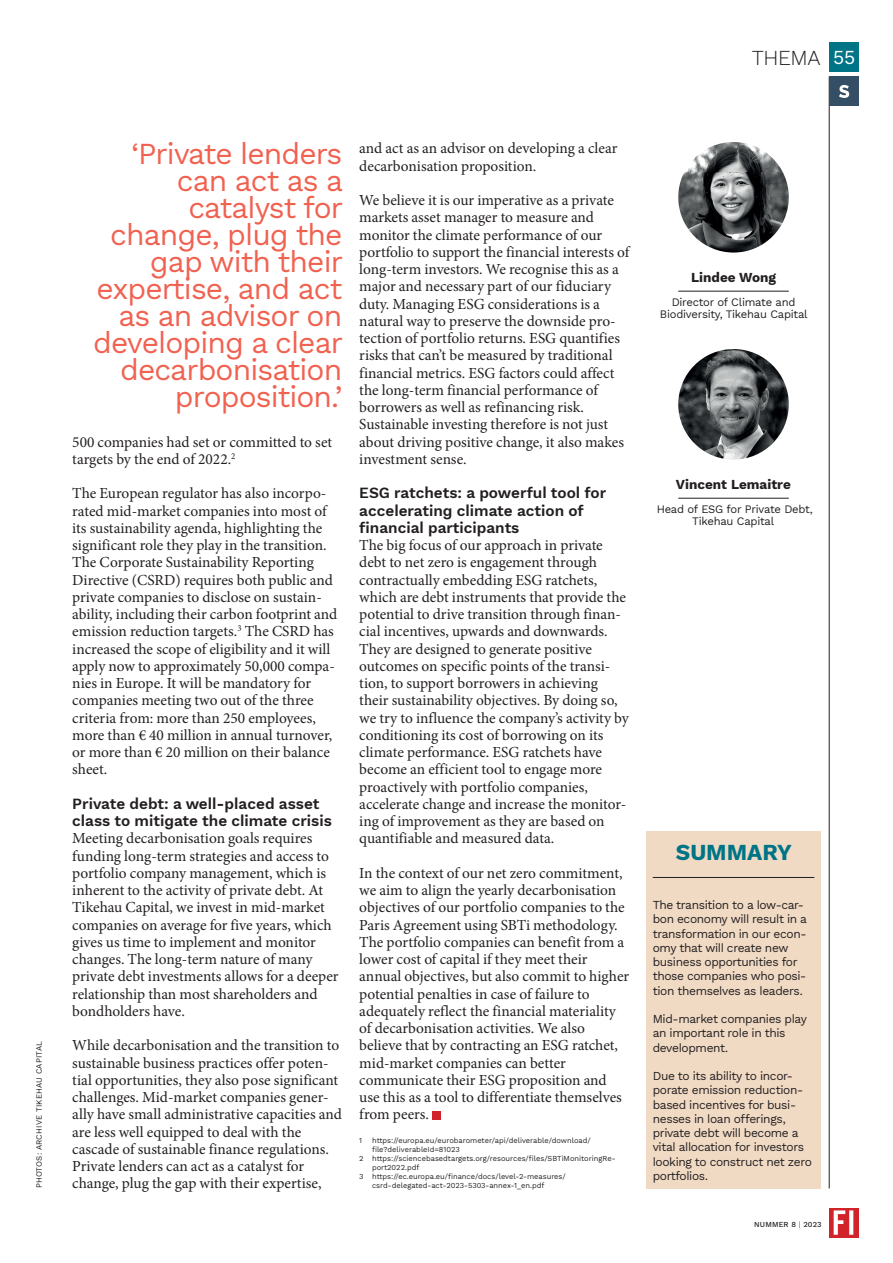
<style>
.page{position:relative;width:893px;height:1263px;background:#fff}
.page>*{position:absolute;margin:0;border:0;box-sizing:border-box;transform-origin:0 0}
.t1{font:30px/27px "Work Sans";letter-spacing:-.03em;color:#f16150;text-align:right}
.t2{font:700 22.5px "Work Sans";color:#007487}
.t3{font:300 21px "Work Sans";letter-spacing:-.015em;color:#231f20}
.t4{font:15.3px/17.2px "Minion Pro";color:#231f20}
.t5{font:600 15.3px/17.2px "Work Sans";color:#231f20}
.t6{font:700 13.5px "Work Sans";color:#231f20}
.t7{font:12px/14.2px "Work Sans";letter-spacing:-.03em;color:#231f20}
.t8{font:11.25px/12px "Work Sans";letter-spacing:-.02em;color:#231f20;text-align:center}
.t9{font:7.95px "Work Sans";letter-spacing:.02em;color:#231f20}
.t10{font:7.5px "Work Sans";color:#231f20}
.t11{font:500 7.5px "Work Sans";letter-spacing:.02em;color:#231f20}
.s1{font-weight:400;font-size:19.5px;color:#fff}
.s2{font-weight:400;color:#d1232a}
</style>
<div class="page">
<svg style="left:829px;top:1208px;width:30px;height:29px"></svg>
<svg style="left:834px;top:1210px;width:19px;height:25px"></svg>
<div style="left:432px;top:1111px;width:9px;height:8px;background:#d1232a"></div>
<div style="left:829px;top:43px;width:30px;height:29px;background:#007487"></div>
<hr style="left:829px;top:77px;width:1px;height:1111px;background:#231f20">
<div style="left:829px;top:77px;width:30px;height:29px;background:#344f65"></div>
<svg style="left:839px;top:85px;width:10px;height:13px"></svg>
<img style="left:678px;top:142px;width:111px;height:111px;border-radius:55px">
<img style="left:678px;top:349px;width:111px;height:111px;border-radius:55px">
<hr style="left:678px;top:291px;width:111px;height:1px;background:#231f20">
<hr style="left:678px;top:498px;width:111px;height:1px;background:#231f20">
<div style="left:646px;top:831px;width:175px;height:357px;background:#f0dac4"></div>
<hr style="left:653px;top:877px;width:161px;height:1px;background:#231f20">
<h3 class="t3" style="left:752px;top:42px;width:105px">THEMA <span class="s1">55</span></h3>
<p class="t9" style="left:33px;top:1188px;width:149px;rotate:-90deg">PHOTOS: ARCHIVE TIKEHAU CAPITAL</p>
<h1 class="t1" style="left:93px;top:139px;width:251px">‘Private lenders can act as a catalyst for change, plug the gap with their expertise, and act as an advisor on developing a clear decarbonisation proposition.’</h1>
<p class="t4" style="left:72px;top:433px;width:261px">500 companies had set or committed to set targets by the end of 2022.<sup>2</sup></p>
<p class="t4" style="left:72px;top:485px;width:267px">The European regulator has also incorpo&shy;rated mid-market companies into most of its sustainability agenda, highlighting the significant role they play in the transition.<br>The Corporate Sustainability Reporting Directive (CSRD) requires both public and private companies to disclose on sustain&shy;ability, including their carbon footprint and emission reduction targets.<sup>3</sup> The CSRD has increased the scope of eligibility and it will apply now to approximately 50,000 compa&shy;nies in Europe. It will be mandatory for companies meeting two out of the three criteria from: more than 250 employees, more than € 40 million in annual turnover, or more than € 20 million on their balance sheet.</p>
<p class="t5" style="left:72px;top:794px;width:261px">Private debt: a well-placed asset class to mitigate the climate crisis</p>
<p class="t4" style="left:72px;top:830px;width:268px">Meeting decarbonisation goals requires funding long-term strategies and access to portfolio company management, which is inherent to the activity of private debt. At Tikehau Capital, we invest in mid-market companies on average for five years, which gives us time to implement and monitor changes. The long-term nature of many private debt investments allows for a deeper relationship than most shareholders and bondholders have.</p>
<p class="t4" style="left:72px;top:1037px;width:271px">While decarbonisation and the transition to sustainable business practices offer poten&shy;tial opportunities, they also pose significant challenges. Mid-market companies gener&shy;ally have small administrative capacities and are less well equipped to deal with the cascade of sustainable finance regulations.<br>Private lenders can act as a catalyst for</p>
<p class="t4" style="left:72px;top:1175px;width:251px">change, plug the gap with their expertise,</p>
<p class="t4" style="left:359px;top:140px;width:260px">and act as an advisor on developing a clear decarbonisation proposition.</p>
<p class="t4" style="left:359px;top:192px;width:271px">We believe it is our imperative as a private markets asset manager to measure and monitor the climate performance of our portfolio to support the financial interests of long-term investors. We recognise this as a major and necessary part of our fiduciary duty. Managing ESG considerations is a natural way to preserve the downside pro&shy;tection of portfolio returns. ESG quantifies risks that can’t be measured by traditional financial metrics. ESG factors could affect the long-term financial performance of borrowers as well as refinancing risk.<br>Sustainable investing therefore is not just about driving positive change, it also makes investment sense.</p>
<p class="t5" style="left:359px;top:484px;width:248px">ESG ratchets: a powerful tool for accelerating climate action of financial participants</p>
<p class="t4" style="left:359px;top:537px;width:271px">The big focus of our approach in private debt to net zero is engagement through contractually embedding ESG ratchets, which are debt instruments that provide the potential to drive transition through finan&shy;cial incentives, upwards and downwards.<br>They are designed to generate positive outcomes on specific points of the transi&shy;tion, to support borrowers in achieving their sustainability objectives. By doing so, we try to influence the company’s activity by conditioning its cost of borrowing on its climate performance. ESG ratchets have become an efficient tool to engage more proactively with portfolio companies, accelerate change and increase the monitor&shy;ing of improvement as they are based on quantifiable and measured data.</p>
<p class="t4" style="left:359px;top:864px;width:271px">In the context of our net zero commitment, we aim to align the yearly decarbonisation objectives of our portfolio companies to the Paris Agreement using SBTi methodology.<br>The portfolio companies can benefit from a lower cost of capital if they meet their annual objectives, but also commit to higher potential penalties in case of failure to adequately reflect the financial materiality of decarbonisation activities. We also believe that by contracting an ESG ratchet, mid-market companies can better communicate their ESG proposition and use this as a tool to differentiate themselves from peers.</p>
<p class="t10" style="left:359px;top:1135px;width:4px">1</p>
<p class="t10" style="left:372px;top:1135px;width:220px">https://europa.eu/eurobarometer/api/deliverable/download/</p>
<p class="t10" style="left:372px;top:1144px;width:89px">file?deliverableId=81023</p>
<p class="t10" style="left:359px;top:1153px;width:258px">2 https://sciencebasedtargets.org/resources/files/SBTiMonitoringRe-</p>
<p class="t10" style="left:372px;top:1162px;width:49px">port2022.pdf</p>
<p class="t10" style="left:359px;top:1171px;width:208px">3 https://ec.europa.eu/finance/docs/level-2-measures/</p>
<p class="t10" style="left:372px;top:1180px;width:174px">csrd-delegated-act-2023-5303-annex-1_en.pdf</p>
<p class="t6" style="left:691px;top:267px;width:86px">Lindee Wong</p>
<p class="t8" style="left:660px;top:295px;width:149px">Director of Climate and<br>Biodiversity, Tikehau Capital</p>
<p class="t6" style="left:676px;top:474px;width:116px">Vincent Lemaitre</p>
<p class="t8" style="left:657px;top:502px;width:158px">Head of ESG for Private Debt,<br>Tikehau Capital</p>
<h2 class="t2" style="left:676px;top:836px;width:118px">SUMMARY</h2>
<p class="t7" style="left:653px;top:897px;width:156px">The transition to a low-car&shy;bon economy will result in a transformation in our econ&shy;omy that will create new business opportunities for those companies who posi&shy;tion themselves as leaders.</p>
<p class="t7" style="left:653px;top:1011px;width:156px">Mid-market companies play an important role in this development.</p>
<p class="t7" style="left:653px;top:1068px;width:161px">Due to its ability to incor&shy;porate emission reduction&shy;based incentives for busi&shy;nesses in loan offerings, private debt will become a vital allocation for investors looking to construct net zero portfolios.</p>
<p class="t11" style="left:754px;top:1219px;width:69px">NUMMER 8 <span class="s2">|</span> 2023</p>
</div>
